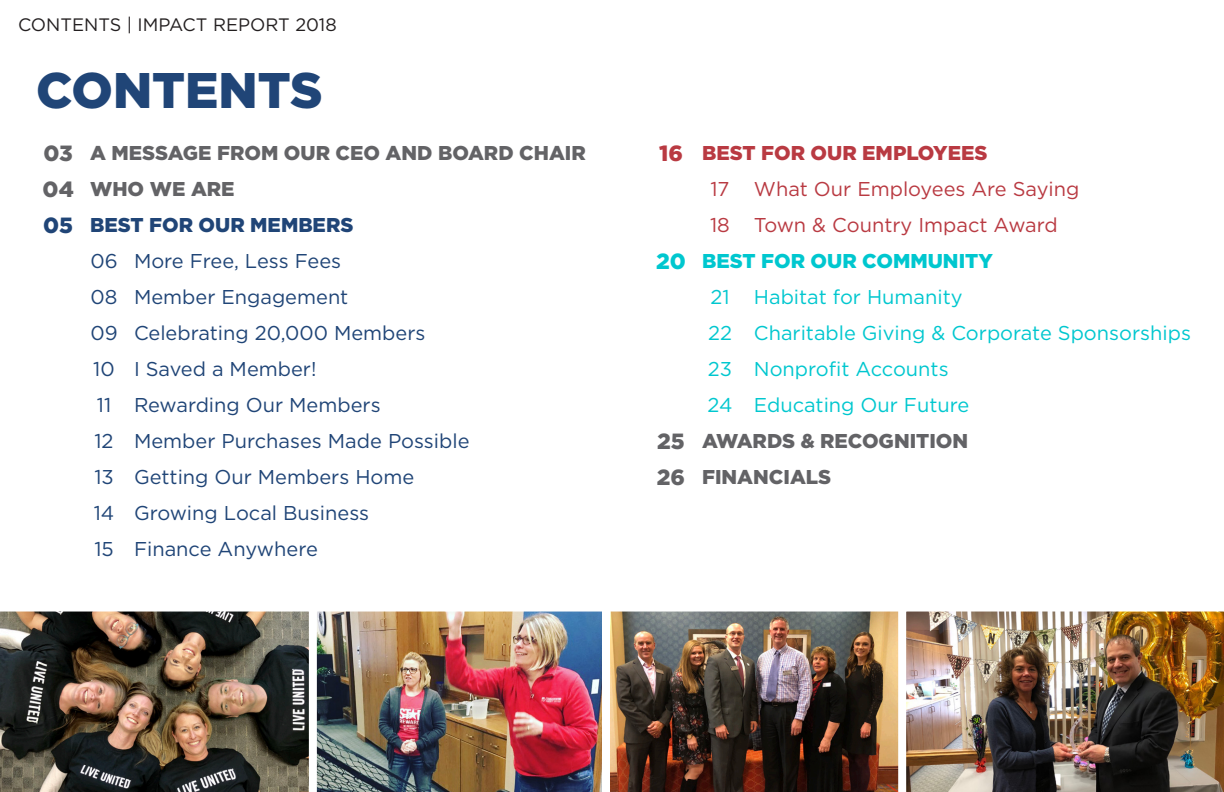
<style>
.page{position:relative;width:1224px;height:792px;background:#fff}
.page>*{position:absolute;margin:0;border:0;box-sizing:border-box;transform-origin:0 0}
.t1{font:900 50px "Gotham";color:#204577}
.t2{font:20px "Gotham";color:#204577}
.t3{font:20px "Gotham";color:#00c7cf}
.t4{font:900 20px "Gotham";color:#636366}
.t5{font:20px "Gotham";color:#b93a42}
.t6{font:900 20px "Gotham";color:#b93a42}
.t7{font:900 20px "Gotham";color:#00c7cf}
.t8{font:900 20px "Gotham";color:#204577}
.t9{font:18px "Gotham";color:#231f20}
.s1{font-size:22px}
</style>
<div class="page">
<img style="left:317px;top:611px;width:285px;height:181px">
<img style="left:610px;top:611px;width:288px;height:181px">
<img style="left:0;top:611px;width:317px;height:181px">
<img style="left:898px;top:611px;width:326px;height:181px">
<p class="t9" style="left:18px;top:15px;width:320px">CONTENTS | IMPACT REPORT 2018</p>
<h1 class="t1" style="left:36px;top:62px;width:288px">CONTENTS</h1>
<p class="t4" style="left:44px;top:141px;width:544px"><span class="s1">03</span> A MESSAGE FROM OUR CEO AND BOARD CHAIR</p>
<p class="t4" style="left:43px;top:177px;width:194px"><span class="s1">04</span> WHO WE ARE</p>
<p class="t8" style="left:43px;top:213px;width:312px"><span class="s1">05</span> BEST FOR OUR MEMBERS</p>
<p class="t2" style="left:90px;top:250px;width:252px">06 More Free, Less Fees</p>
<p class="t2" style="left:91px;top:286px;width:259px">08 Member Engagement</p>
<p class="t2" style="left:90px;top:322px;width:337px">09 Celebrating 20,000 Members</p>
<p class="t2" style="left:93px;top:358px;width:225px">10 I Saved a Member!</p>
<p class="t2" style="left:97px;top:394px;width:285px">11 Rewarding Our Members</p>
<p class="t2" style="left:94px;top:430px;width:377px">12 Member Purchases Made Possible</p>
<p class="t2" style="left:94px;top:466px;width:321px">13 Getting Our Members Home</p>
<p class="t2" style="left:94px;top:502px;width:277px">14 Growing Local Business</p>
<p class="t2" style="left:94px;top:538px;width:225px">15 Finance Anywhere</p>
<p class="t6" style="left:659px;top:141px;width:330px"><span class="s1">16</span> BEST FOR OUR EMPLOYEES</p>
<p class="t5" style="left:710px;top:178px;width:370px">17 What Our Employees Are Saying</p>
<p class="t5" style="left:710px;top:214px;width:349px">18 Town &amp; Country Impact Award</p>
<p class="t7" style="left:656px;top:249px;width:338px"><span class="s1">20</span> BEST FOR OUR COMMUNITY</p>
<p class="t3" style="left:710px;top:286px;width:254px">21 Habitat for Humanity</p>
<p class="t3" style="left:708px;top:322px;width:484px">22 Charitable Giving &amp; Corporate Sponsorships</p>
<p class="t3" style="left:708px;top:358px;width:242px">23 Nonprofit Accounts</p>
<p class="t3" style="left:708px;top:394px;width:263px">24 Educating Our Future</p>
<p class="t4" style="left:657px;top:429px;width:313px"><span class="s1">25</span> AWARDS &amp; RECOGNITION</p>
<p class="t4" style="left:657px;top:465px;width:176px"><span class="s1">26</span> FINANCIALS</p>
</div>
